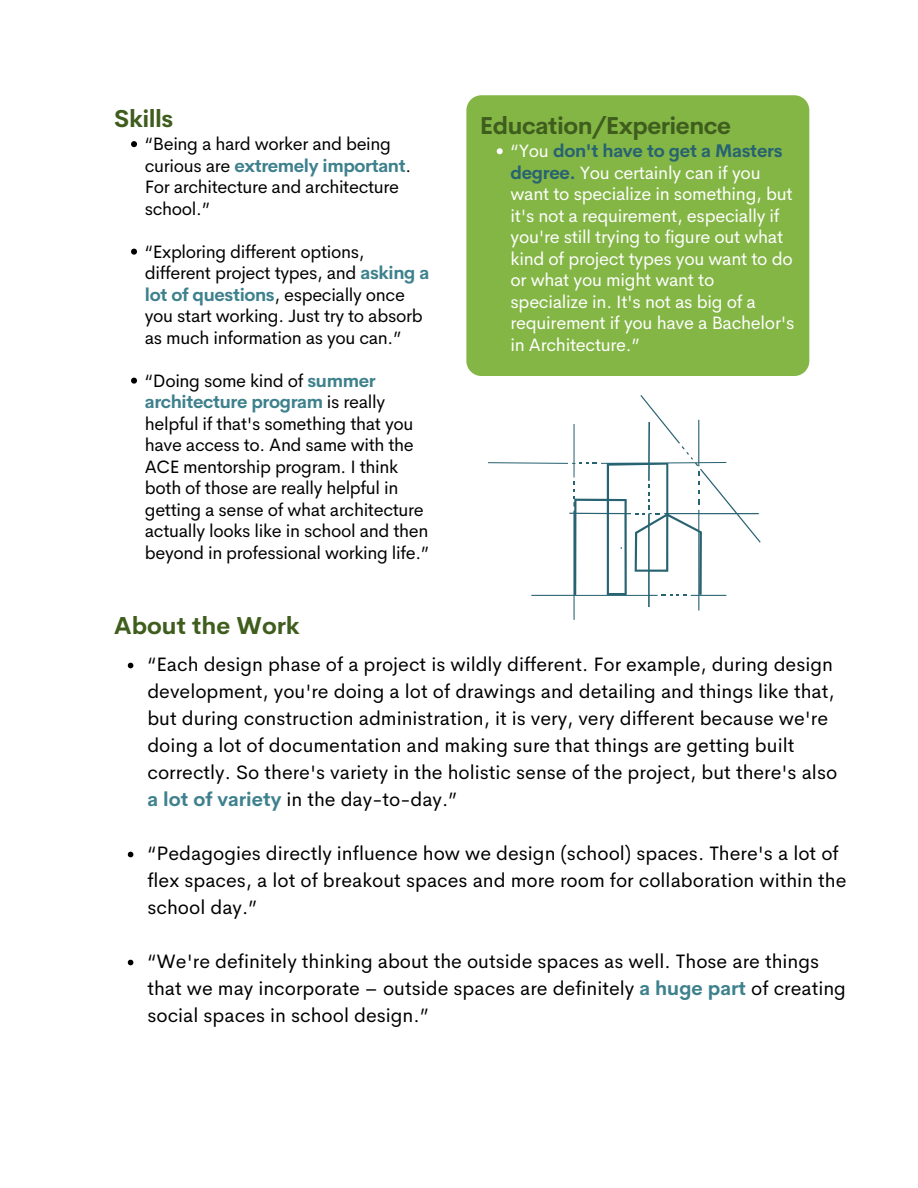
<style>
.page{position:relative;width:918px;height:1188px;background:#fff}
.page>*{position:absolute;margin:0;border:0;box-sizing:border-box;transform-origin:0 0}
.t1{font:700 24px "Cerebri Sans";letter-spacing:-.02em;color:#3f5d1d}
.t2{font:700 24px "Cerebri Sans";color:#3f5d1d}
.t3{font:19.5px/27px "Cerebri Sans";color:#000}
.t4{font:18px/21.5px "Cerebri Sans";letter-spacing:-.02em;color:#000}
.t5{font:18px/21.5px "Cerebri Sans";letter-spacing:-.015em;color:#fff}
.s1{font-weight:700;color:#3e818d}
.s2{font-weight:700;color:#286371}
</style>
<div class="page">
<div style="left:466px;top:95px;width:343px;height:281px;background:#84b646;border-radius:15px"></div>
<svg style="left:497px;top:148px;width:6px;height:6px"></svg>
<svg style="left:531px;top:420px;width:229px;height:200px"></svg>
<svg style="left:698px;top:472px;width:1px;height:21px"></svg>
<svg style="left:488px;top:424px;width:109px;height:74px"></svg>
<svg style="left:635px;top:484px;width:15px;height:30px"></svg>
<svg style="left:662px;top:595px;width:25px;height:1px"></svg>
<svg style="left:640px;top:395px;width:53px;height:65px"></svg>
<svg style="left:131px;top:141px;width:6px;height:6px"></svg>
<svg style="left:131px;top:249px;width:6px;height:6px"></svg>
<svg style="left:131px;top:378px;width:6px;height:6px"></svg>
<svg style="left:128px;top:663px;width:5px;height:5px"></svg>
<svg style="left:128px;top:852px;width:5px;height:5px"></svg>
<svg style="left:128px;top:960px;width:5px;height:5px"></svg>
<h1 class="t1" style="left:114px;top:103px;width:61px">Skills</h1>
<p class="t4" style="left:145px;top:133px;width:268px">“Being a hard worker and being curious are <span class="s1">extremely important</span>.<br>For architecture and architecture school.”</p>
<p class="t4" style="left:145px;top:241px;width:286px">“Exploring different options, different project types, and <span class="s1">asking a lot of questions</span>, especially once you start working. Just try to absorb as much information as you can.”</p>
<p class="t4" style="left:145px;top:370px;width:286px">“Doing some kind of <span class="s1">summer architecture program</span> is really helpful if that's something that you have access to. And same with the ACE mentorship program. I think both of those are really helpful in getting a sense of what architecture actually looks like in school and then beyond in professional working life.”</p>
<h1 class="t1" style="left:480px;top:110px;width:252px">Education/Experience</h1>
<p class="t5" style="left:511px;top:140px;width:285px">“You <span class="s2">don't have to get a Masters degree.</span> You certainly can if you want to specialize in something, but it's not a requirement, especially if you're still trying to figure out what kind of project types you want to do or what you might want to specialize in. It's not as big of a requirement if you have a Bachelor's in Architecture.”</p>
<p class="t2" style="left:114px;top:610px;width:187px">About the Work</p>
<h1 class="t3" style="left:147px;top:650px;width:691px">“Each design phase of a project is wildly different. For example, during design development, you're doing a lot of drawings and detailing and things like that, but during construction administration, it is very, very different because we're doing a lot of documentation and making sure that things are getting built correctly. So there's variety in the holistic sense of the project, but there's also <span class="s1">a lot of variety</span> in the day-to-day.”</h1>
<p class="t3" style="left:147px;top:839px;width:701px">“Pedagogies directly influence how we design (school) spaces. There's a lot of flex spaces, a lot of breakout spaces and more room for collaboration within the school day.”</p>
<p class="t3" style="left:147px;top:947px;width:700px">“We're definitely thinking about the outside spaces as well. Those are things that we may incorporate – outside spaces are definitely <span class="s1">a huge part</span> of creating social spaces in school design.”</p>
</div>
